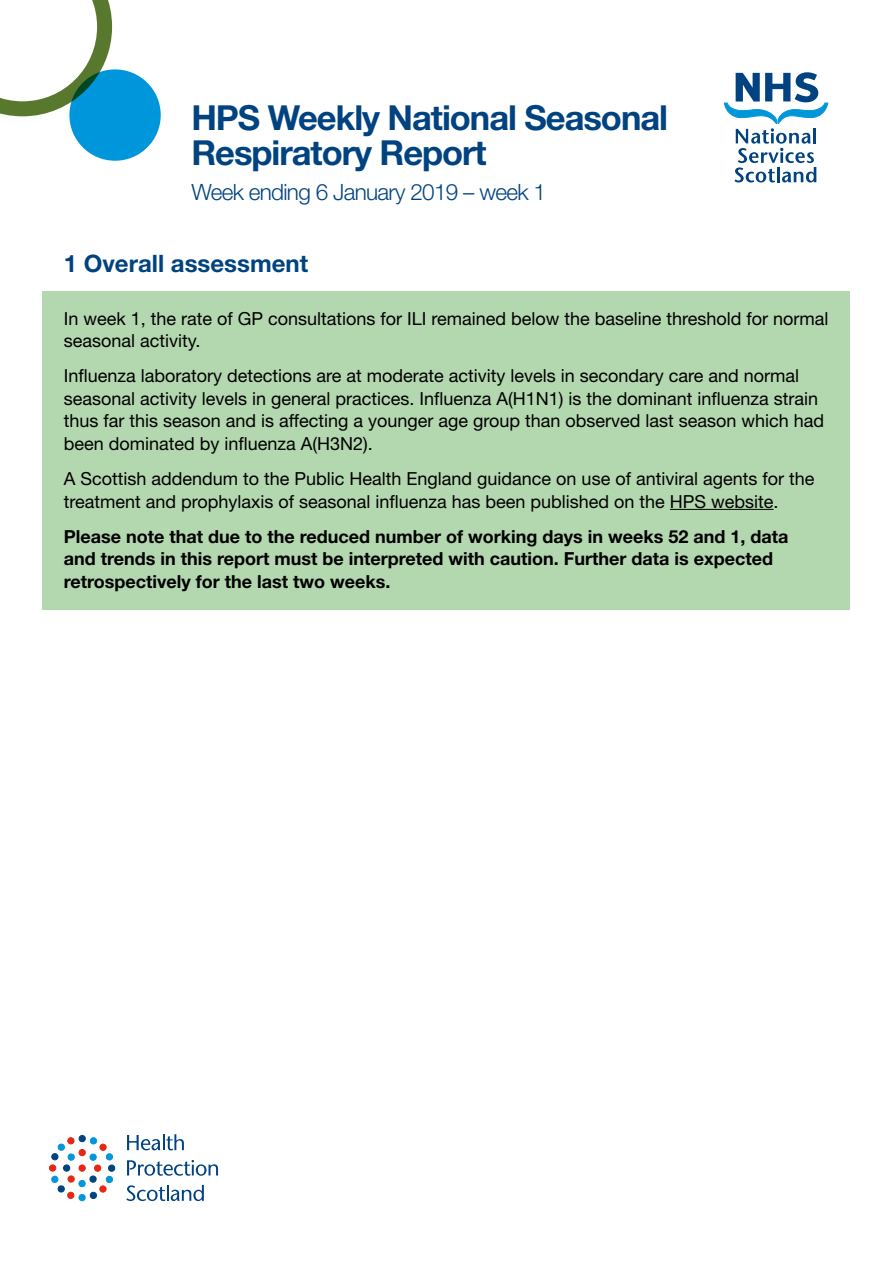
<style>
.page{position:relative;width:893px;height:1263px;background:#fff}
.page>*{position:absolute;margin:0;border:0;box-sizing:border-box;transform-origin:0 0}
.t1{font:700 34.5px/34.5px "Helvetica Neue LT Std";letter-spacing:-.03em;color:#004380}
.Heading_1{font:700 24px "Helvetica Neue LT Std";color:#004380}
.Title_date{font:300 22.5px "Helvetica Neue LT Std";letter-spacing:-.03em;color:#004380}
.Body{font:18px/22.5px "Helvetica Neue LT Std";color:#000}
.Body-2{font:700 18px/22.5px "Helvetica Neue LT Std";color:#000}
</style>
<div class="page">
<div style="left:69px;top:69px;width:92px;height:92px;background:#0096dc;border-radius:50%"></div>
<svg style="left:0;top:0;width:112px;height:116px"></svg>
<svg style="left:724px;top:72px;width:104px;height:110px"></svg>
<div style="left:79px;top:1135px;width:6px;height:7px;border:1px solid #004380;border-radius:50%"></div>
<div style="left:79px;top:1194px;width:6px;height:7px;border:1px solid #0096dc;border-radius:50%"></div>
<div style="left:49px;top:1165px;width:7px;height:6px;border:1px solid #e52713;border-radius:50%"></div>
<svg style="left:51px;top:1137px;width:64px;height:62px"></svg>
<svg style="left:127px;top:1134px;width:57px;height:16px"></svg>
<svg style="left:127px;top:1160px;width:91px;height:16px"></svg>
<svg style="left:126px;top:1185px;width:78px;height:16px"></svg>
<div style="left:43px;top:291px;width:807px;height:319px;background:#b3d7ae"></div>
<hr style="left:670px;top:509px;width:104px;height:1px;background:#000">
<p class="t1" style="left:191px;top:100px;width:478px">HPS Weekly National Seasonal<br>Respiratory Report</p>
<p class="Title_date" style="left:191px;top:178px;width:356px">Week ending 6 January 2019 – week 1</p>
<h1 class="Heading_1" style="left:64px;top:249px;width:246px">1 Overall assessment</h1>
<p class="Body" style="left:64px;top:307px;width:766px">In week 1, the rate of GP consultations for ILI remained below the baseline threshold for normal seasonal activity.</p>
<p class="Body" style="left:64px;top:364px;width:762px">Influenza laboratory detections are at moderate activity levels in secondary care and normal seasonal activity levels in general practices. Influenza A(H1N1) is the dominant influenza strain thus far this season and is affecting a younger age group than observed last season which had been dominated by influenza A(H3N2).</p>
<p class="Body" style="left:64px;top:467px;width:752px">A Scottish addendum to the Public Health England guidance on use of antiviral agents for the treatment and prophylaxis of seasonal influenza has been published on the HPS website.</p>
<p class="Body-2" style="left:64px;top:525px;width:726px">Please note that due to the reduced number of working days in weeks 52 and 1, data and trends in this report must be interpreted with caution. Further data is expected retrospectively for the last two weeks.</p>
</div>
